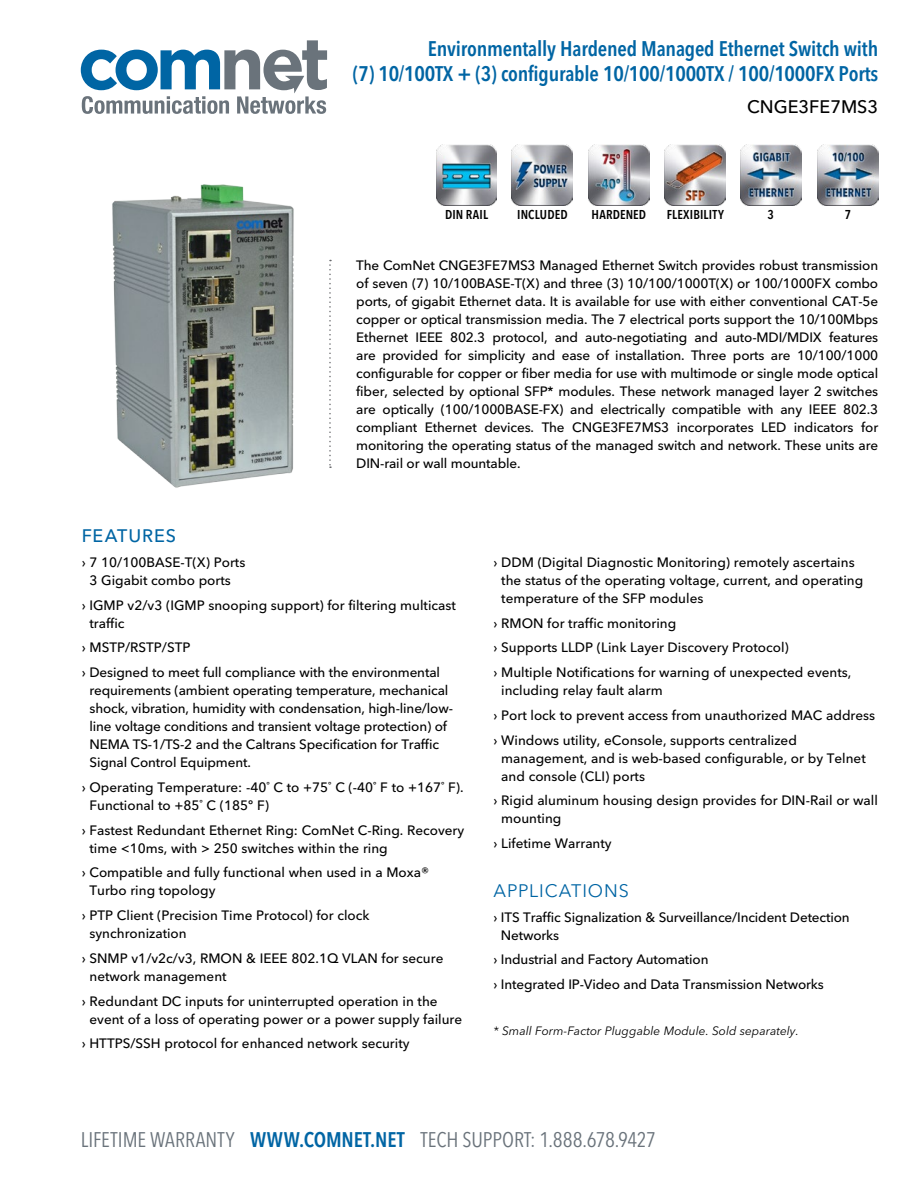
<style>
.page{position:relative;width:918px;height:1188px;background:#fff}
.page>*{position:absolute;margin:0;border:0;box-sizing:border-box;transform-origin:0 0}
.t1{font:600 condensed 21px/25.2px "Avenir Next LT Pro";letter-spacing:-.01em;color:#0065a4;text-align:right}
.t2{font:condensed 21px "Avenir Next LT Pro";color:#6a737b}
.t3{font:18px "Avenir Next LT Pro";letter-spacing:.05em;color:#0065a4}
.t4{font:500 18px "Avenir Next LT Pro";color:#000}
.t5{font:500 18px "Avenir Next LT Pro";letter-spacing:.055em;color:#0065a4}
.t6{font:500 13.5px/18px "Avenir Next LT Pro";color:#000}
.t7{font:600 condensed 12.75px "Avenir Next LT Pro";letter-spacing:.01em;color:#000}
.t8{font:italic 12px "Avenir Next LT Pro";color:#000}
.s1{font-weight:600;color:#0065a4}
</style>
<div class="page">
<svg style="left:81px;top:40px;width:246px;height:74px"></svg>
<svg style="left:329px;top:260px;width:2px;height:208px"></svg>
<img style="left:112px;top:184px;width:182px;height:304px">
<img style="left:817px;top:144px;width:61px;height:61px">
<img style="left:740px;top:144px;width:61px;height:61px">
<img style="left:665px;top:144px;width:61px;height:61px">
<img style="left:588px;top:145px;width:61px;height:61px">
<img style="left:512px;top:144px;width:61px;height:61px">
<img style="left:436px;top:145px;width:61px;height:61px">
<h1 class="t1" style="left:353px;top:36px;width:527px">Environmentally Hardened Managed Ethernet Switch with<br>(7) 10/100TX + (3) configurable 10/100/1000TX / 100/1000FX Ports</h1>
<h2 class="t4" style="left:747px;top:96px;width:133px">CNGE3FE7MS3</h2>
<p class="t7" style="left:445px;top:207px;width:45px">DIN RAIL</p>
<p class="t7" style="left:517px;top:207px;width:52px">INCLUDED</p>
<p class="t7" style="left:592px;top:207px;width:56px">HARDENED</p>
<p class="t7" style="left:667px;top:207px;width:59px">FLEXIBILITY</p>
<p class="t7" style="left:768px;top:207px;width:8px">3</p>
<p class="t7" style="left:845px;top:207px;width:8px">7</p>
<p class="t6" style="left:356px;top:256px;width:524px;text-align:justify">The ComNet CNGE3FE7MS3 Managed Ethernet Switch provides robust transmission of seven (7) 10/100BASE-T(X) and three (3) 10/100/1000T(X) or 100/1000FX combo ports, of gigabit Ethernet data. It is available for use with either conventional CAT-5e copper or optical transmission media. The 7 electrical ports support the 10/100Mbps Ethernet IEEE 802.3 protocol, and auto-negotiating and auto-MDI/MDIX features are provided for simplicity and ease of installation. Three ports are 10/100/1000 configurable for copper or fiber media for use with multimode or single mode optical fiber, selected by optional SFP* modules. These network managed layer 2 switches are optically (100/1000BASE-FX) and electrically compatible with any IEEE 802.3 compliant Ethernet devices. The CNGE3FE7MS3 incorporates LED indicators for monitoring the operating status of the managed switch and network. These units are DIN-rail or wall mountable.</p>
<h2 class="t5" style="left:82px;top:525px;width:96px">FEATURES</h2>
<p class="t6" style="left:82px;top:553px;width:165px;text-align:center">› 7 10/100BASE-T(X) Ports<br>3 Gigabit combo ports</p>
<p class="t6" style="left:89px;top:596px;width:368px;text-indent:-8px">› IGMP v2/v3 (IGMP snooping support) for filtering multicast traffic</p>
<p class="t6" style="left:82px;top:635px;width:360px;line-height:24.8px">› MSTP/RSTP/STP<br>› Designed to meet full compliance with the environmental</p>
<p class="t6" style="left:89px;top:681px;width:365px">requirements (ambient operating temperature, mechanical shock, vibration, humidity with condensation, high-line/low&shy;line voltage conditions and transient voltage protection) of NEMA TS-1/TS-2 and the Caltrans Specification for Traffic Signal Control Equipment.</p>
<p class="t6" style="left:89px;top:778px;width:376px;text-indent:-8px">› Operating Temperature: -40˚ C to +75˚ C (-40˚ F to +167˚ F).<br>Functional to +85˚ C (185º F)</p>
<p class="t6" style="left:89px;top:821px;width:376px;text-indent:-8px">› Fastest Redundant Ethernet Ring: ComNet C-Ring. Recovery time &lt;10ms, with &gt; 250 switches within the ring</p>
<p class="t6" style="left:89px;top:864px;width:341px;text-indent:-8px">› Compatible and fully functional when used in a Moxa®<br>Turbo ring topology</p>
<p class="t6" style="left:89px;top:906px;width:282px;text-indent:-8px">› PTP Client (Precision Time Protocol) for clock synchronization</p>
<p class="t6" style="left:89px;top:949px;width:355px;text-indent:-8px">› SNMP v1/v2c/v3, RMON &amp; IEEE 802.1Q VLAN for secure network management</p>
<p class="t6" style="left:89px;top:992px;width:374px;text-indent:-8px">› Redundant DC inputs for uninterrupted operation in the event of a loss of operating power or a power supply failure</p>
<p class="t6" style="left:82px;top:1035px;width:329px">› HTTPS/SSH protocol for enhanced network security</p>
<p class="t6" style="left:501px;top:553px;width:364px;text-indent:-8px">› DDM (Digital Diagnostic Monitoring) remotely ascertains the status of the operating voltage, current, and operating temperature of the SFP modules</p>
<p class="t6" style="left:494px;top:610px;width:359px;line-height:24.8px">› RMON for traffic monitoring<br>› Supports LLDP (Link Layer Discovery Protocol)<br>› Multiple Notifications for warning of unexpected events,</p>
<p class="t6" style="left:494px;top:678px;width:383px;line-height:24.8px;text-indent:8px">including relay fault alarm<br>› Port lock to prevent access from unauthorized MAC address › Windows utility, eConsole, supports centralized</p>
<p class="t6" style="left:501px;top:749px;width:366px">management, and is web-based configurable, or by Telnet and console (CLI) ports</p>
<p class="t6" style="left:501px;top:792px;width:378px;text-indent:-8px">› Rigid aluminum housing design provides for DIN-Rail or wall mounting</p>
<p class="t6" style="left:494px;top:834px;width:120px">› Lifetime Warranty</p>
<h2 class="t3" style="left:494px;top:880px;width:137px">APPLICATIONS</h2>
<p class="t6" style="left:501px;top:908px;width:350px;text-indent:-7px">› ITS Traffic Signalization &amp; Surveillance/Incident Detection<br>Networks</p>
<p class="t6" style="left:494px;top:947px;width:332px;line-height:24.8px">› Industrial and Factory Automation<br>› Integrated IP-Video and Data Transmission Networks</p>
<p class="t8" style="left:494px;top:1024px;width:307px">* Small Form-Factor Pluggable Module. Sold separately.</p>
<h1 class="t2" style="left:81px;top:1127px;width:577px">LIFETIME WARRANTY <span class="s1">WWW.COMNET.NET</span> TECH SUPPORT: 1.888.678.9427</h1>
</div>
